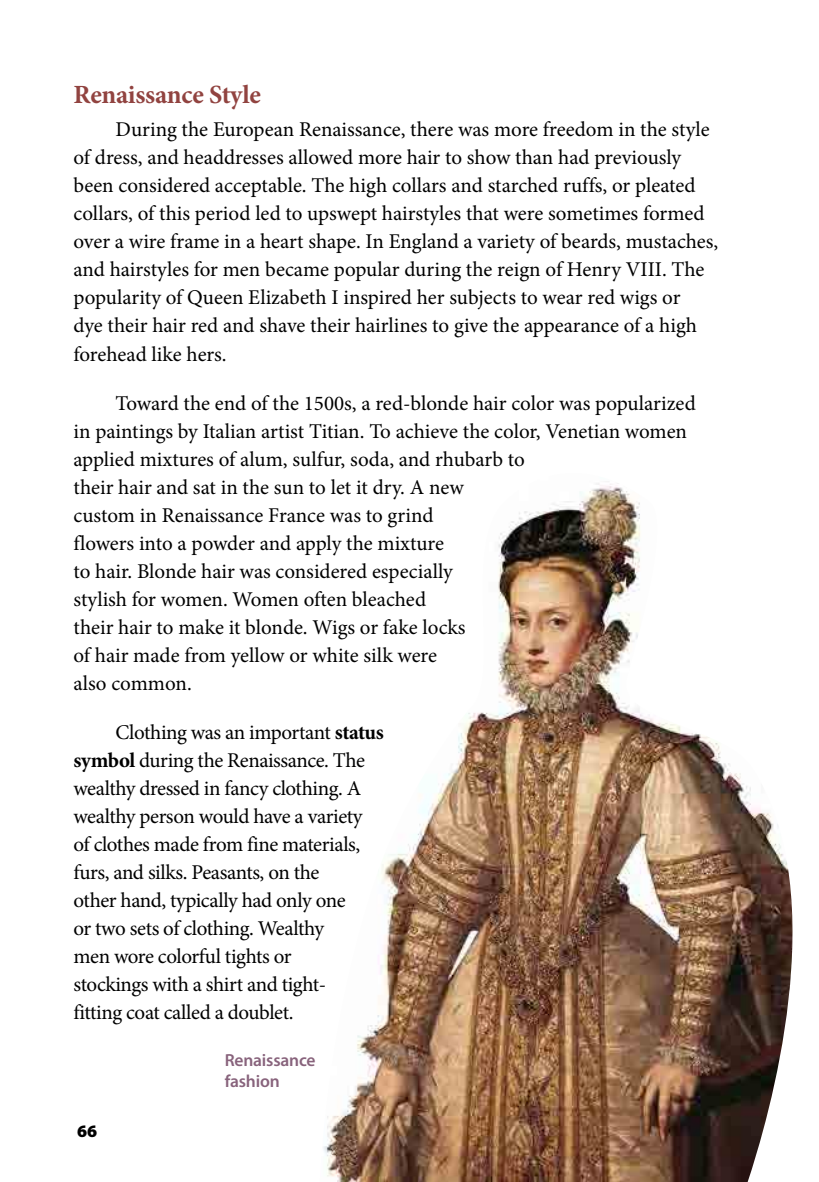
<style>
.page{position:relative;width:819px;height:1182px;background:#fff}
.page>*{position:absolute;margin:0;border:0;box-sizing:border-box;transform-origin:0 0}
.t1{font:700 26.25px "Minion Pro";letter-spacing:-.01em;color:#914340}
.t2{font:21px/28px "Minion Pro";letter-spacing:-.005em;color:#000}
.t3{font:600 17.5px/21px "Myriad Pro";letter-spacing:-.01em;color:#88637c}
.t4{font:900 17.5px "Myriad Pro";color:#000}
.s1{font-weight:700}
</style>
<div class="page">
<img style="left:323px;top:481px;width:470px;height:700px">
<p class="t1" style="left:74px;top:76px;width:189px">Renaissance Style</p>
<p class="t2" style="left:74px;top:116px;width:646px;text-indent:42px">During the European Renaissance, there was more freedom in the style of dress, and headdresses allowed more hair to show than had previously been considered acceptable. The high collars and starched ruffs, or pleated collars, of this period led to upswept hairstyles that were sometimes formed over a wire frame in a heart shape. In England a variety of beards, mustaches, and hairstyles for men became popular during the reign of Henry VIII. The popularity of Queen Elizabeth I inspired her subjects to wear red wigs or<br>dye their hair red and shave their hairlines to give the appearance of a high forehead like hers.</p>
<p class="t2" style="left:74px;top:389px;width:624px;text-indent:42px">Toward the end of the 1500s, a red-blonde hair color was popularized in paintings by Italian artist Titian. To achieve the color, Venetian women applied mixtures of alum, sulfur, soda, and rhubarb to<br>their hair and sat in the sun to let it dry. A new<br>custom in Renaissance France was to grind<br>flowers into a powder and apply the mixture<br>to hair. Blonde hair was considered especially<br>stylish for women. Women often bleached<br>their hair to make it blonde. Wigs or fake locks<br>of hair made from yellow or white silk were<br>also common.</p>
<p class="t2" style="left:74px;top:718px;width:312px;text-indent:42px">Clothing was an important <span class="s1">status symbol</span> during the Renaissance. The wealthy dressed in fancy clothing. A wealthy person would have a variety of clothes made from fine materials, furs, and silks. Peasants, on the<br>other hand, typically had only one<br>or two sets of clothing. Wealthy<br>men wore colorful tights or<br>stockings with a shirt and tight-<br>fitting coat called a doublet.</p>
<p class="t3" style="left:225px;top:1049px;width:92px">Renaissance fashion</p>
<p class="t4" style="left:77px;top:1119px;width:22px">66</p>
</div>
